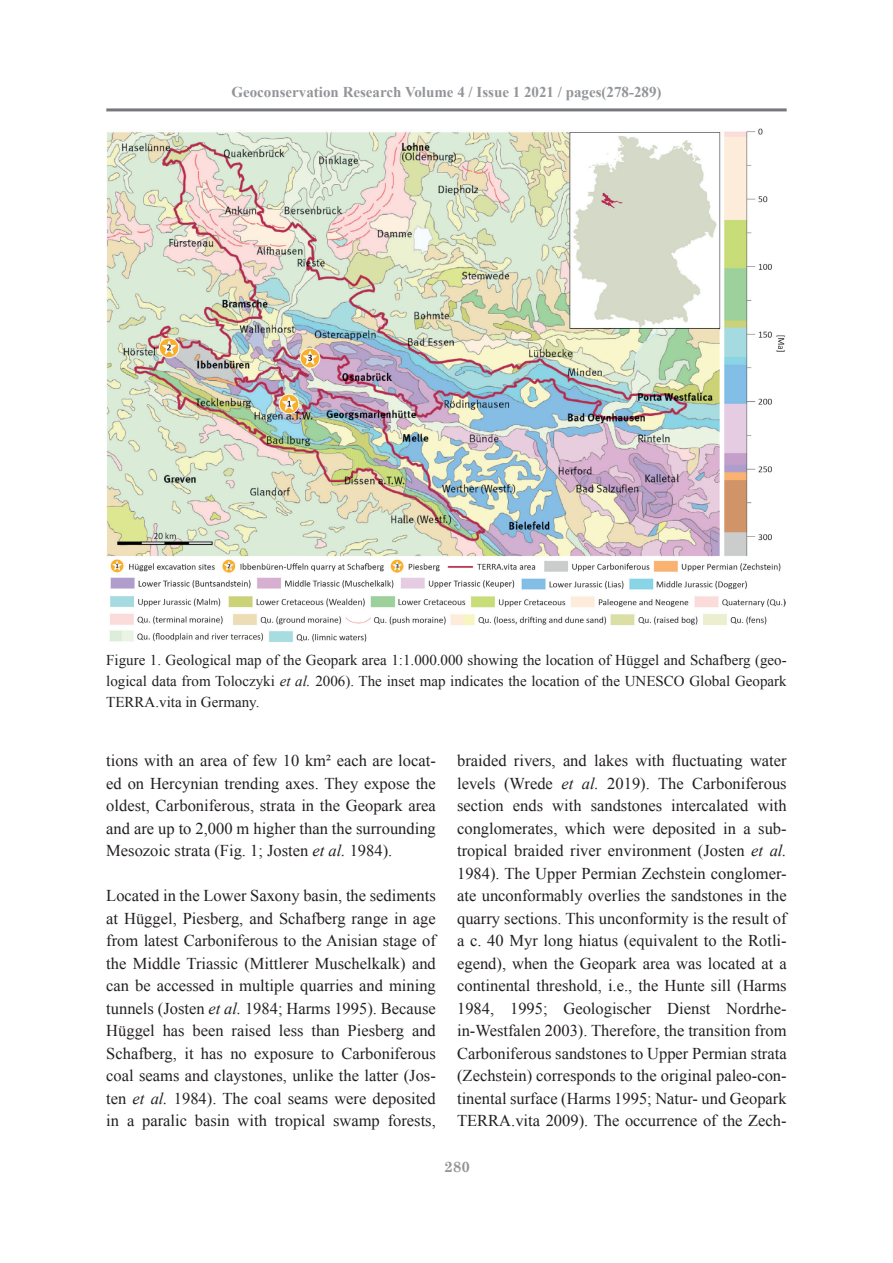
<style>
.page{position:relative;width:893px;height:1263px;background:#fff}
.page>*{position:absolute;margin:0;border:0;box-sizing:border-box;transform-origin:0 0}
.t1{font:16.5px/22.5px "Times New Roman";color:#231f20;text-align:justify}
.t2{font:15px/21px "Times New Roman";color:#231f20;text-align:justify}
.t3{font:700 15px "Times New Roman";color:#939598}
.t4{font:700 15px "Century Schoolbook";color:#939598}
.s1{font-style:italic}
</style>
<div class="page">
<hr style="left:106px;top:108px;width:681px;height:3px;background:#76787b">
<img style="left:106px;top:128px;width:680px;height:514px">
<p class="t3" style="left:231px;top:82px;width:432px">Geoconservation Research Volume 4 / Issue 1 2021 / pages(278-289)</p>
<p class="t2" style="left:106px;top:649px;width:682px">Figure 1. Geological map of the Geopark area 1:1.000.000 showing the location of Hüggel and Schafberg (geo&shy;logical data from Toloczyki <span class="s1">et al.</span> 2006). The inset map indicates the location of the UNESCO Global Geopark TERRA.vita in Germany.</p>
<p class="t1" style="left:106px;top:749px;width:331px">tions with an area of few 10 km² each are locat&shy;ed on Hercynian trending axes. They expose the oldest, Carboniferous, strata in the Geopark area and are up to 2,000 m higher than the surrounding Mesozoic strata (Fig. 1; Josten <span class="s1">et al.</span> 1984).</p>
<p class="t1" style="left:106px;top:884px;width:331px">Located in the Lower Saxony basin, the sediments at Hüggel, Piesberg, and Schafberg range in age from latest Carboniferous to the Anisian stage of the Middle Triassic (Mittlerer Muschelkalk) and can be accessed in multiple quarries and mining tunnels (Josten <span class="s1">et al.</span> 1984; Harms 1995). Because Hüggel has been raised less than Piesberg and Schafberg, it has no exposure to Carboniferous coal seams and claystones, unlike the latter (Jos&shy;ten <span class="s1">et al.</span> 1984). The coal seams were deposited in a paralic basin with tropical swamp forests,</p>
<p class="t1" style="left:457px;top:749px;width:331px">braided rivers, and lakes with fluctuating water levels (Wrede <span class="s1">et al.</span> 2019). The Carboniferous section ends with sandstones intercalated with conglomerates, which were deposited in a sub&shy;tropical braided river environment (Josten <span class="s1">et al.<br></span>1984). The Upper Permian Zechstein conglomer&shy;ate unconformably overlies the sandstones in the quarry sections. This unconformity is the result of a c. 40 Myr long hiatus (equivalent to the Rotli&shy;egend), when the Geopark area was located at a continental threshold, i.e., the Hunte sill (Harms 1984, 1995; Geologischer Dienst Nordrhe&shy;in-Westfalen 2003). Therefore, the transition from Carboniferous sandstones to Upper Permian strata (Zechstein) corresponds to the original paleo-con&shy;tinental surface (Harms 1995; Natur- und Geopark TERRA.vita 2009). The occurrence of the Zech-</p>
<p class="t4" style="left:444px;top:1155px;width:27px">280</p>
</div>
